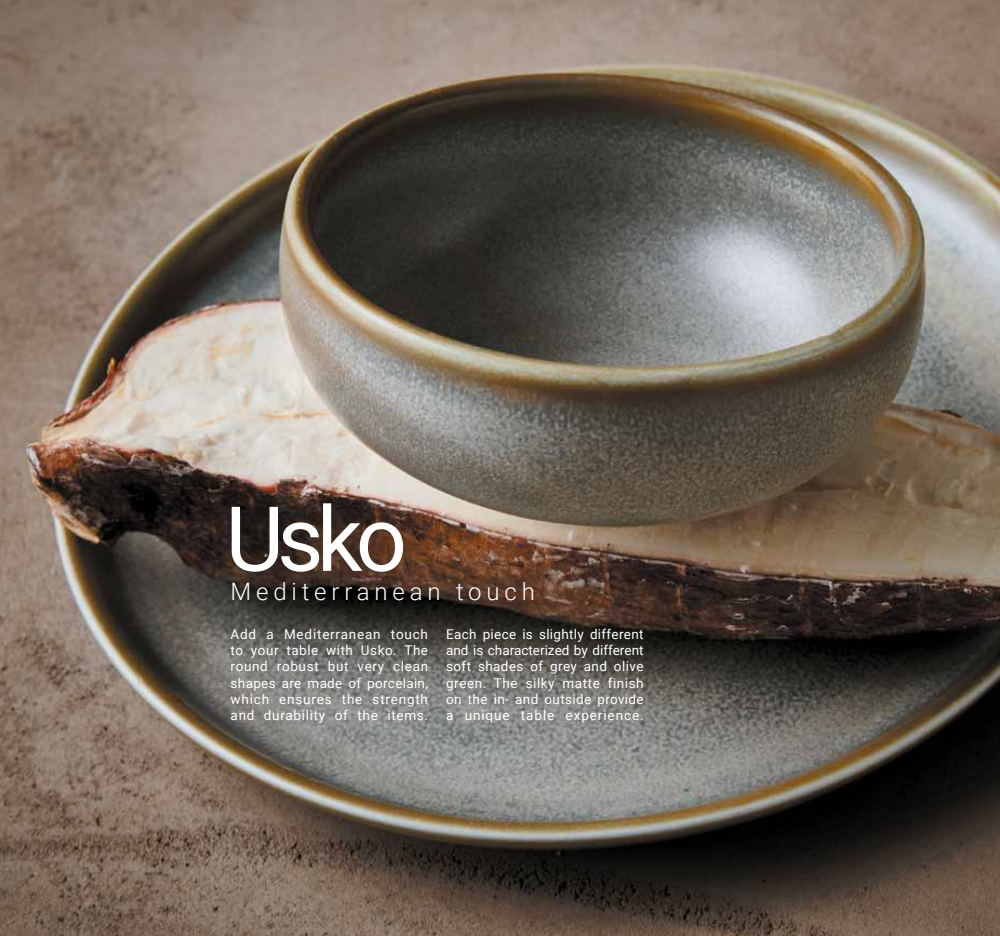
<style>
.page{position:relative;width:1000px;height:936px;background:#fff}
.page>*{position:absolute;margin:0;border:0;box-sizing:border-box;transform-origin:0 0}
.t1{font:90px "Roboto";color:#fff}
.t2{font:300 24px "Roboto";letter-spacing:.2em;color:#fff}
.t3{font:13.5px/16.2px "Roboto";letter-spacing:.055em;color:#fff;text-align:justify}
</style>
<div class="page">
<img style="left:0;top:0;width:999px;height:935px">
<h1 class="t1" style="left:225px;top:475px;width:183px">Usko</h1>
<h2 class="t2" style="left:230px;top:574px;width:306px">Mediterranean touch</h2>
<p class="t3" style="left:230px;top:625px;width:199px">Add a Mediterranean touch to your table with Usko. The round robust but very clean shapes are made of porcelain, which ensures the strength and durability of the items.</p>
<p class="t3" style="left:446px;top:625px;width:199px">Each piece is slightly different and is characterized by different soft shades of grey and olive green. The silky matte finish on the in- and outside provide a unique table experience.</p>
</div>
